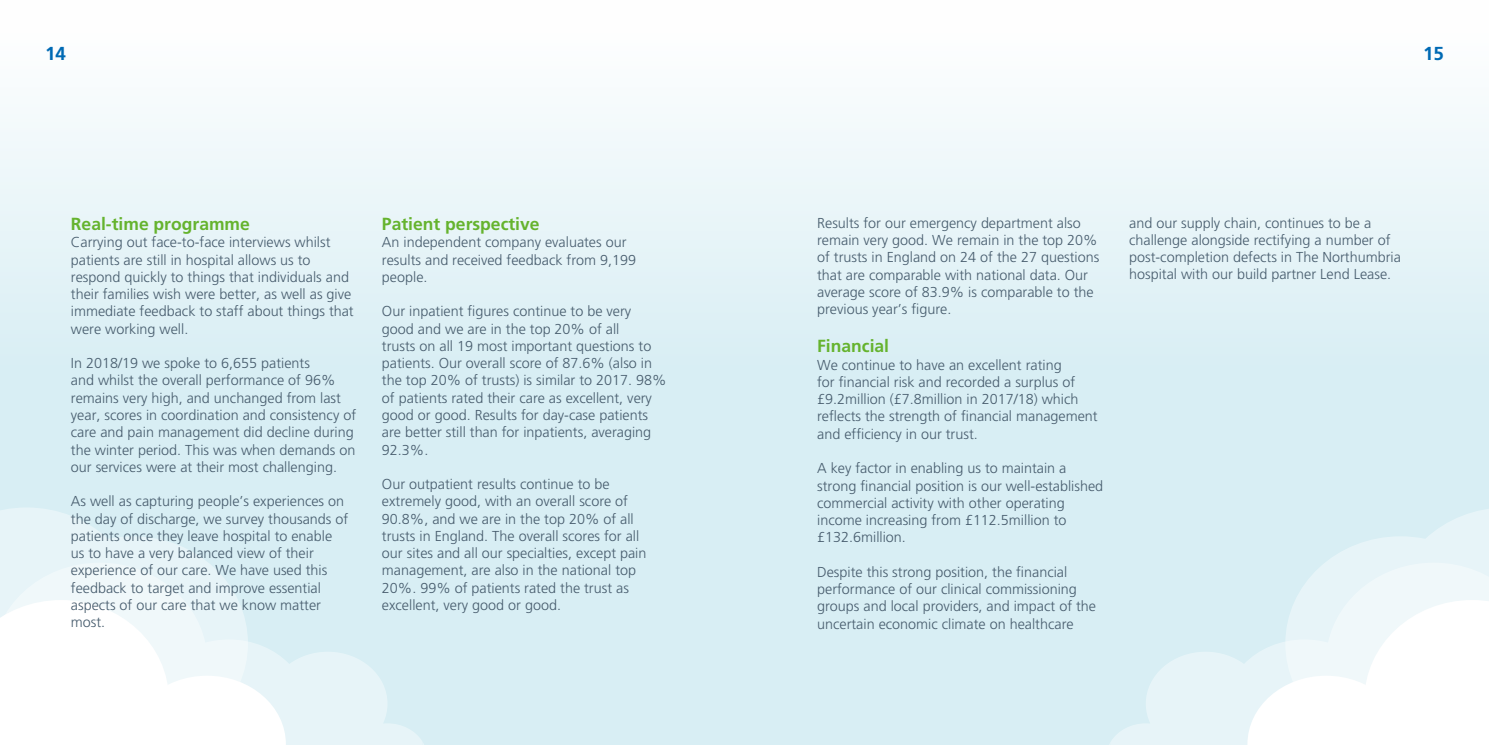
<style>
.page{position:relative;width:1489px;height:745px;background:#fff}
.page>*{position:absolute;margin:0;border:0;box-sizing:border-box;transform-origin:0 0}
.t1{font:700 18.75px "Frutiger";color:#006ab4}
.t2{font:700 17.5px "Frutiger";color:#65b32e}
.t3{font:300 14.38px/17.2px "Frutiger CE";color:#475c6d}
</style>
<div class="page">
<div style="left:0;top:0;width:1488px;height:744px;background:linear-gradient(to bottom,#f6fbfc,#ceeaf1)"></div>
<svg style="left:1285px;top:507px;width:203px;height:55px;background:#def0f5"></svg>
<svg style="left:1106px;top:562px;width:382px;height:182px;background:#dff1f6"></svg>
<svg style="left:1106px;top:740px;width:4px;height:4px"></svg>
<svg style="left:1247px;top:599px;width:241px;height:145px"></svg>
<svg style="left:0;top:507px;width:248px;height:55px;background:#dff1f6"></svg>
<svg style="left:0;top:562px;width:427px;height:182px;background:#e0f1f6"></svg>
<svg style="left:422px;top:740px;width:5px;height:4px"></svg>
<svg style="left:0;top:599px;width:286px;height:145px"></svg>
<h1 class="t1" style="left:45px;top:42px;width:22px">14</h1>
<h1 class="t1" style="left:1422px;top:42px;width:22px">15</h1>
<p class="t2" style="left:71px;top:213px;width:180px">Real-time programme</p>
<p class="t3" style="left:71px;top:233px;width:284px">Carrying out face-to-face interviews whilst patients are still in hospital allows us to respond quickly to things that individuals and their families wish were better, as well as give immediate feedback to staff about things that were working well.</p>
<p class="t3" style="left:71px;top:354px;width:287px">In 2018/19 we spoke to 6,655 patients<br>and whilst the overall performance of 96% remains very high, and unchanged from last year, scores in coordination and consistency of care and pain management did decline during the winter period. This was when demands on our services were at their most challenging.</p>
<p class="t3" style="left:71px;top:492px;width:279px">As well as capturing people’s experiences on the day of discharge, we survey thousands of patients once they leave hospital to enable us to have a very balanced view of their experience of our care. We have used this feedback to target and improve essential aspects of our care that we know matter most.</p>
<p class="t2" style="left:382px;top:213px;width:159px">Patient perspective</p>
<p class="t3" style="left:382px;top:233px;width:255px">An independent company evaluates our results and received feedback from 9,199 people.</p>
<p class="t3" style="left:382px;top:302px;width:286px">Our inpatient figures continue to be very good and we are in the top 20% of all<br>trusts on all 19 most important questions to patients. Our overall score of 87.6% (also in the top 20% of trusts) is similar to 2017. 98% of patients rated their care as excellent, very good or good. Results for day-case patients are better still than for inpatients, averaging 92.3%.</p>
<p class="t3" style="left:382px;top:475px;width:266px">Our outpatient results continue to be extremely good, with an overall score of 90.8%, and we are in the top 20% of all trusts in England. The overall scores for all our sites and all our specialties, except pain management, are also in the national top 20%. 99% of patients rated the trust as excellent, very good or good.</p>
<p class="t3" style="left:817px;top:214px;width:284px">Results for our emergency department also remain very good. We remain in the top 20% of trusts in England on 24 of the 27 questions that are comparable with national data. Our average score of 83.9% is comparable to the previous year’s figure.</p>
<p class="t2" style="left:817px;top:336px;width:73px">Financial</p>
<p class="t3" style="left:817px;top:355px;width:282px">We continue to have an excellent rating<br>for financial risk and recorded a surplus of £9.2million (£7.8million in 2017/18) which reflects the strength of financial management and efficiency in our trust.</p>
<p class="t3" style="left:817px;top:459px;width:287px">A key factor in enabling us to maintain a strong financial position is our well-established commercial activity with other operating income increasing from £112.5million to £132.6million.</p>
<p class="t3" style="left:817px;top:562px;width:280px">Despite this strong position, the financial performance of our clinical commissioning groups and local providers, and impact of the uncertain economic climate on healthcare</p>
<p class="t3" style="left:1129px;top:214px;width:273px">and our supply chain, continues to be a challenge alongside rectifying a number of post-completion defects in The Northumbria hospital with our build partner Lend Lease.</p>
</div>
